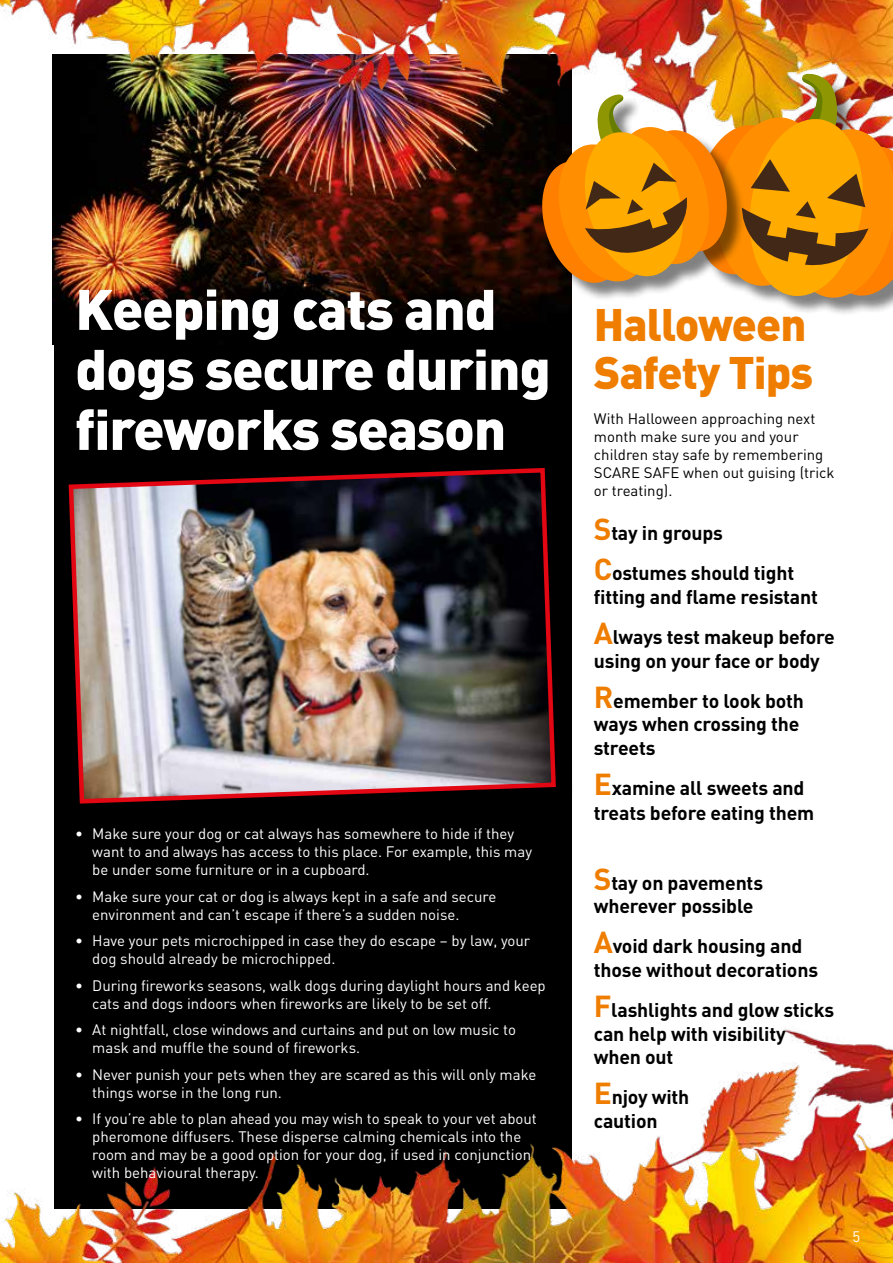
<style>
.page{position:relative;width:893px;height:1263px;background:#fff}
.page>*{position:absolute;margin:0;border:0;box-sizing:border-box;transform-origin:0 0}
.t1{font:900 56.25px/60px "DIN";letter-spacing:-.02em;color:#fff}
.t2{font:900 45px/48px "DIN";letter-spacing:-.02em;color:#ef7d00}
.t3{font:700 19.5px/23.4px "DIN";letter-spacing:-.01em;color:#000}
.t4{font:15px/18px "DIN";color:#fff}
.t5{font:15px/18px "DIN";color:#000}
.s1{font-size:30px;color:#ef7d00}
</style>
<div class="page">
<div style="left:54px;top:54px;width:517px;height:1155px;background:#000"></div>
<img style="left:0;top:902px;width:893px;height:361px">
<div style="left:71px;top:471px;width:504px;height:351px;background:#000"></div>
<img style="left:68px;top:468px;width:488px;height:336px">
<img style="left:0;top:0;width:893px;height:343px">
<div style="left:696px;top:77px;width:197px;height:239px;background:#000;opacity:.5"></div>
<svg style="left:536px;top:72px;width:357px;height:230px"></svg>
<h1 class="t1" style="left:75px;top:277px;width:477px">Keeping cats and dogs secure during fireworks season</h1>
<p class="t4" style="left:92px;top:825px;width:441px;text-indent:-17px">• Make sure your dog or cat always has somewhere to hide if they want to and always has access to this place. For example, this may be under some furniture or in a cupboard.</p>
<p class="t4" style="left:92px;top:887px;width:406px;text-indent:-17px">• Make sure your cat or dog is always kept in a safe and secure environment and can’t escape if there’s a sudden noise.</p>
<p class="t4" style="left:92px;top:932px;width:439px;text-indent:-17px">• Have your pets microchipped in case they do escape – by law, your dog should already be microchipped.</p>
<p class="t4" style="left:92px;top:976px;width:455px;text-indent:-17px">• During fireworks seasons, walk dogs during daylight hours and keep cats and dogs indoors when fireworks are likely to be set off.</p>
<p class="t4" style="left:92px;top:1021px;width:425px;text-indent:-17px">• At nightfall, close windows and curtains and put on low music to mask and muffle the sound of fireworks.</p>
<p class="t4" style="left:92px;top:1065px;width:446px;text-indent:-17px">• Never punish your pets when they are scared as this will only make things worse in the long run.</p>
<p class="t4" style="left:92px;top:1110px;width:446px;text-indent:-17px">• If you’re able to plan ahead you may wish to speak to your vet about pheromone diffusers. These disperse calming chemicals into the room and may be a good option for your dog, if used in conjunction with behavioural therapy.</p>
<h2 class="t2" style="left:594px;top:298px;width:221px">Halloween<br>Safety Tips</h2>
<p class="t5" style="left:594px;top:409px;width:242px">With Halloween approaching next month make sure you and your children stay safe by remembering<br>SCARE SAFE when out guising (trick or treating).</p>
<h3 class="t3" style="left:594px;top:512px;width:202px;line-height:40.2px"><span class="s1">S</span>tay in groups<br><span class="s1">C</span>ostumes should tight</h3>
<h3 class="t3" style="left:594px;top:576px;width:242px;line-height:40.2px">fitting and flame resistant<br><span class="s1">A</span>lways test makeup before</h3>
<h3 class="t3" style="left:594px;top:639px;width:227px;line-height:40.2px">using on your face or body<br><span class="s1">R</span>emember to look both</h3>
<h3 class="t3" style="left:594px;top:712px;width:207px">ways when crossing the streets</h3>
<h3 class="t3" style="left:594px;top:774px;width:222px;line-height:25.2px"><span class="s1">E</span>xamine all sweets and treats before eating them</h3>
<h3 class="t3" style="left:594px;top:870px;width:171px"><span class="s1">S</span>tay on pavements wherever possible</h3>
<h3 class="t3" style="left:594px;top:934px;width:226px"><span class="s1">A</span>void dark housing and those without decorations</h3>
<h3 class="t3" style="left:594px;top:997px;width:242px"><span class="s1">F</span>lashlights and glow sticks can help with visibility when out</h3>
<h3 class="t3" style="left:594px;top:1084px;width:97px"><span class="s1">E</span>njoy with caution</h3>
<p class="t4" style="left:852px;top:1228px;width:9px">5</p>
</div>
